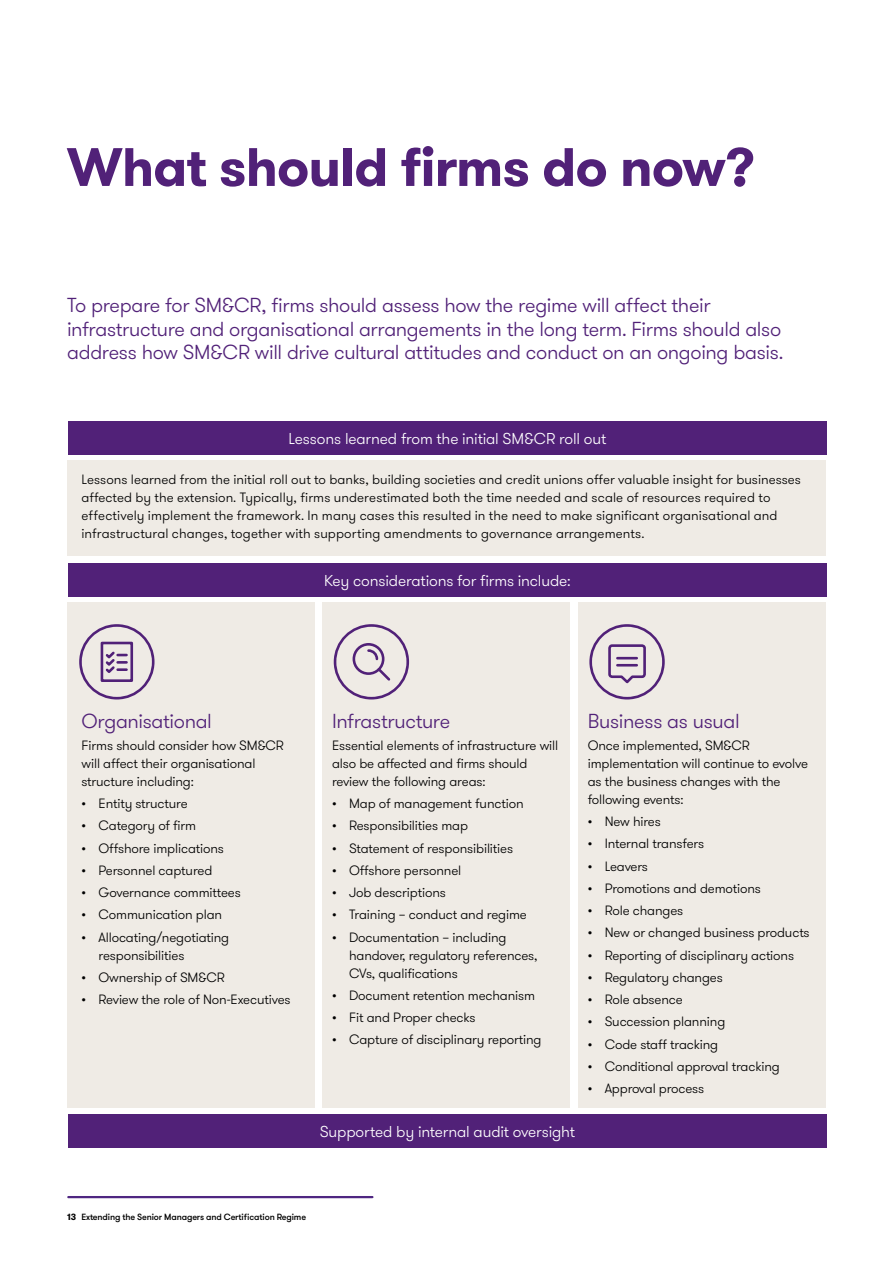
<style>
.page{position:relative;width:893px;height:1263px;background:#fff}
.page>*{position:absolute;margin:0;border:0;box-sizing:border-box;transform-origin:0 0}
.t1{font:700 54px "GT Walsheim Pro";letter-spacing:-.015em;color:#512178}
.t2{font:300 20.25px/23.2px "GT Walsheim Pro";letter-spacing:-.015em;color:#512178}
.t3{font:300 15.75px "GT Walsheim Pro";letter-spacing:-.01em;color:#fff}
.t4{font:300 13.5px/18px "GT Walsheim Pro";letter-spacing:-.01em;color:#000}
.t5{font:500 9px "GT Walsheim Pro";letter-spacing:-.015em;color:#000}
.s1{font-weight:700}
</style>
<div class="page">
<hr style="left:68px;top:1196px;width:304px;height:2px;background:#4f2681">
<div style="left:68px;top:1114px;width:759px;height:34px;background:#512178"></div>
<div style="left:68px;top:563px;width:759px;height:34px;background:#512178"></div>
<div style="left:68px;top:421px;width:759px;height:34px;background:#512178"></div>
<div style="left:67px;top:603px;width:247px;height:505px;background:#efebe5"></div>
<div style="left:67px;top:461px;width:758px;height:95px;background:#efebe5"></div>
<svg style="left:79px;top:624px;width:76px;height:75px"></svg>
<div style="left:323px;top:603px;width:247px;height:505px;background:#efebe5"></div>
<svg style="left:334px;top:624px;width:75px;height:75px"></svg>
<div style="left:578px;top:603px;width:247px;height:505px;background:#efebe5"></div>
<svg style="left:589px;top:624px;width:76px;height:75px"></svg>
<hr style="left:617px;top:657px;width:20px;height:2px;background:#512178">
<hr style="left:617px;top:664px;width:20px;height:2px;background:#512178">
<h1 class="t1" style="left:67px;top:132px;width:690px">What should firms do now?</h1>
<p class="t2" style="left:67px;top:294px;width:718px">To prepare for SM&amp;CR, firms should assess how the regime will affect their infrastructure and organisational arrangements in the long term. Firms should also address how SM&amp;CR will drive cultural attitudes and conduct on an ongoing basis.</p>
<p class="t3" style="left:288px;top:428px;width:319px">Lessons learned from the initial SM&amp;CR roll out</p>
<p class="t4" style="left:82px;top:471px;width:721px">Lessons learned from the initial roll out to banks, building societies and credit unions offer valuable insight for businesses affected by the extension. Typically, firms underestimated both the time needed and scale of resources required to effectively implement the framework. In many cases this resulted in the need to make significant organisational and infrastructural changes, together with supporting amendments to governance arrangements.</p>
<p class="t3" style="left:324px;top:570px;width:248px">Key considerations for firms include:</p>
<h2 class="t2" style="left:82px;top:709px;width:132px">Organisational</h2>
<p class="t4" style="left:82px;top:736px;width:204px">Firms should consider how SM&amp;CR will affect their organisational structure including:</p>
<p class="t4" style="left:82px;top:795px;width:108px">• Entity structure</p>
<p class="t4" style="left:82px;top:817px;width:116px">• Category of firm</p>
<p class="t4" style="left:82px;top:839px;width:144px">• Offshore implications</p>
<p class="t4" style="left:82px;top:861px;width:132px">• Personnel captured</p>
<p class="t4" style="left:82px;top:884px;width:161px">• Governance committees</p>
<p class="t4" style="left:82px;top:906px;width:142px">• Communication plan</p>
<p class="t4" style="left:99px;top:928px;width:132px;text-indent:-17px">• Allocating/negotiating responsibilities</p>
<p class="t4" style="left:82px;top:968px;width:145px">• Ownership of SM&amp;CR</p>
<p class="t4" style="left:82px;top:991px;width:211px">• Review the role of Non-Executives</p>
<h2 class="t2" style="left:332px;top:709px;width:120px">Infrastructure</h2>
<p class="t4" style="left:332px;top:736px;width:228px">Essential elements of infrastructure will also be affected and firms should review the following areas:</p>
<p class="t4" style="left:332px;top:795px;width:193px">• Map of management function</p>
<p class="t4" style="left:332px;top:817px;width:138px">• Responsibilities map</p>
<p class="t4" style="left:332px;top:839px;width:183px">• Statement of responsibilities</p>
<p class="t4" style="left:332px;top:861px;width:131px">• Offshore personnel</p>
<p class="t4" style="left:332px;top:884px;width:115px">• Job descriptions</p>
<p class="t4" style="left:332px;top:906px;width:196px">• Training – conduct and regime</p>
<p class="t4" style="left:349px;top:928px;width:190px;text-indent:-17px">• Documentation – including handover, regulatory references,<br>CVs, qualifications</p>
<p class="t4" style="left:332px;top:986px;width:205px">• Document retention mechanism</p>
<p class="t4" style="left:332px;top:1009px;width:145px">• Fit and Proper checks</p>
<p class="t4" style="left:332px;top:1031px;width:211px">• Capture of disciplinary reporting</p>
<p class="t3" style="left:320px;top:1121px;width:257px">Supported by internal audit oversight</p>
<h2 class="t2" style="left:588px;top:709px;width:154px">Business as usual</h2>
<p class="t4" style="left:588px;top:736px;width:222px">Once implemented, SM&amp;CR implementation will continue to evolve as the business changes with the following events:</p>
<p class="t4" style="left:588px;top:813px;width:75px">• New hires</p>
<p class="t4" style="left:588px;top:835px;width:118px">• Internal transfers</p>
<p class="t4" style="left:588px;top:857px;width:62px">• Leavers</p>
<p class="t4" style="left:588px;top:879px;width:175px">• Promotions and demotions</p>
<p class="t4" style="left:588px;top:902px;width:97px">• Role changes</p>
<p class="t4" style="left:588px;top:924px;width:224px">• New or changed business products</p>
<p class="t4" style="left:588px;top:946px;width:208px">• Reporting of disciplinary actions</p>
<p class="t4" style="left:588px;top:968px;width:137px">• Regulatory changes</p>
<p class="t4" style="left:588px;top:991px;width:97px">• Role absence</p>
<p class="t4" style="left:588px;top:1013px;width:139px">• Succession planning</p>
<p class="t4" style="left:588px;top:1035px;width:132px">• Code staff tracking</p>
<p class="t4" style="left:588px;top:1057px;width:194px">• Conditional approval tracking</p>
<p class="t4" style="left:588px;top:1080px;width:118px">• Approval process</p>
<p class="t5" style="left:67px;top:1211px;width:240px"><span class="s1">13</span> Extending the Senior Managers and Certification Regime</p>
</div>
